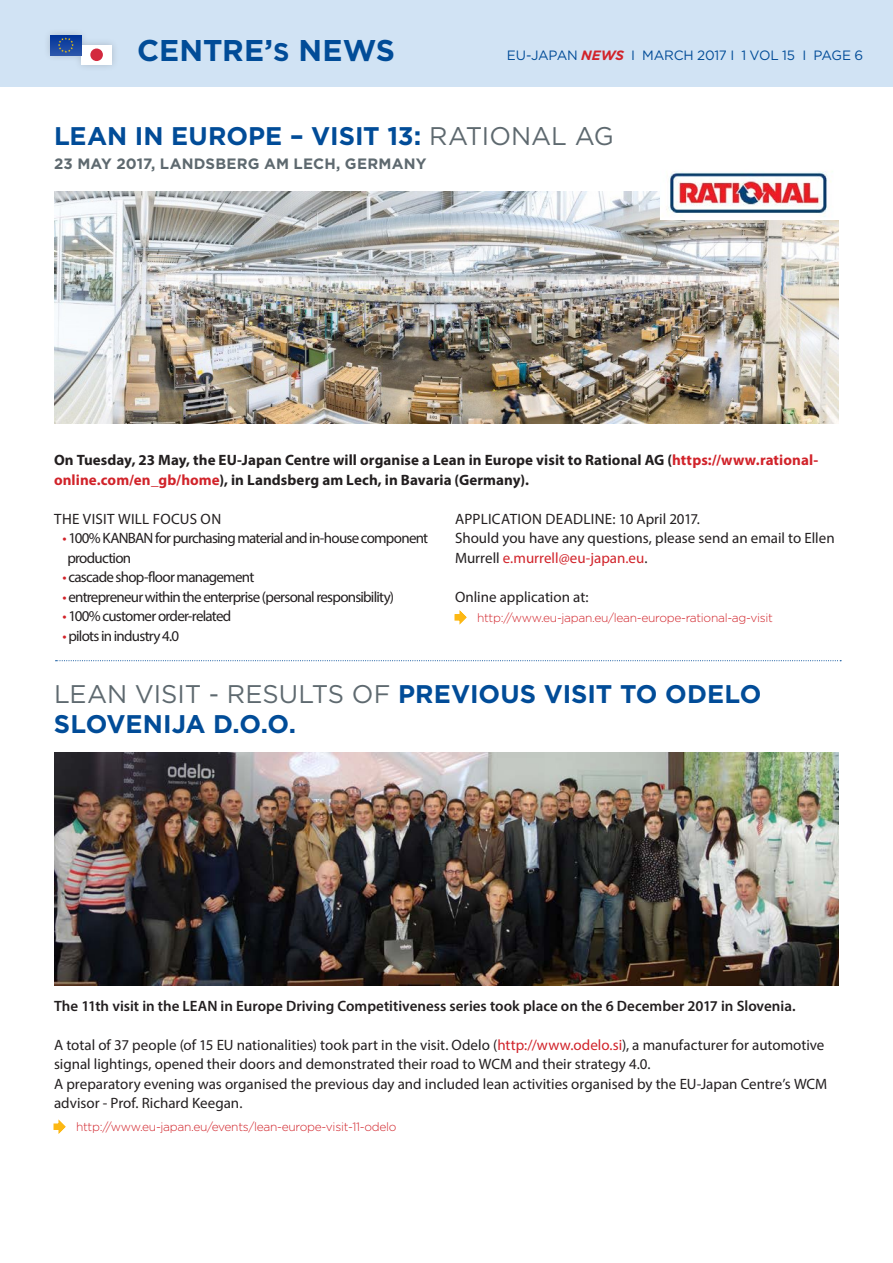
<style>
.page{position:relative;width:893px;height:1263px;background:#fff}
.page>*{position:absolute;margin:0;border:0;box-sizing:border-box;transform-origin:0 0}
.t1{font:700 30px "Gotham";color:#014c98}
.t2{font:700 25.5px/30px "Gotham";color:#014c98}
.t3{font:15px/19.5px "Myriad Pro";letter-spacing:-.005em;color:#231f20}
.t4{font:15px/19.5px "Myriad Pro";letter-spacing:-.05em;color:#231f20}
.t5{font:700 15px/19.5px "Myriad Pro";letter-spacing:.005em;color:#231f20}
.t6{font:600 15px "Myriad Pro";color:#231f20}
.t7{font:700 15px "Gotham";letter-spacing:.01em;color:#5e696f}
.t8{font:15px "Myriad Pro";letter-spacing:.02em;color:#231f20}
.t9{font:13.5px "Gotham";letter-spacing:-.015em;color:#014c98}
.t10{font:300 12px "Gotham";letter-spacing:-.025em;color:#d1232a}
.s1{font-size:25.5px}
.s2{font-weight:700;font-style:italic;color:#d1232a}
.s3{font-weight:400;color:#5e696f}
.s4{color:#d1232a}
</style>
<div class="page">
<div style="left:0;top:0;width:893px;height:86px;background:#d1e3f4"></div>
<div style="left:43px;top:27px;width:77px;height:45px;background:#231f20;opacity:.21"></div>
<div style="left:81px;top:45px;width:31px;height:20px;background:#fff"></div>
<div style="left:90px;top:49px;width:13px;height:12px;background:#d3293e;border-radius:50%"></div>
<div style="left:51px;top:35px;width:30px;height:20px;background:linear-gradient(to bottom,#039,#2954a9)"></div>
<svg style="left:58px;top:37px;width:16px;height:16px"></svg>
<img style="left:54px;top:191px;width:785px;height:233px">
<img style="left:661px;top:171px;width:178px;height:48px">
<img style="left:54px;top:753px;width:785px;height:232px">
<svg style="left:56px;top:660px;width:785px;height:1px"></svg>
<svg style="left:454px;top:610px;width:13px;height:15px"></svg>
<svg style="left:53px;top:1119px;width:13px;height:15px"></svg>
<h1 class="t1" style="left:137px;top:30px;width:259px">CENTRE’<span class="s1">S</span> NEWS</h1>
<p class="t9" style="left:507px;top:46px;width:358px">EU-JAPAN <span class="s2">NEWS</span> I MARCH 2017 I 1 VOL 15 I PAGE 6</p>
<p class="t2" style="left:54px;top:121px;width:561px">LEAN IN EUROPE – VISIT 13: <span class="s3">RATIONAL AG</span></p>
<p class="t7" style="left:54px;top:153px;width:374px">23 MAY 2017, LANDSBERG AM LECH, GERMANY</p>
<p class="t5" style="left:54px;top:450px;width:766px">On Tuesday, 23 May, the EU-Japan Centre will organise a Lean in Europe visit to Rational AG (<span class="s4">https://www.rational&shy;online.com/en_gb/home</span>), in Landsberg am Lech, in Bavaria (Germany).</p>
<p class="t8" style="left:54px;top:509px;width:169px">THE VISIT WILL FOCUS ON</p>
<p class="t4" style="left:67px;top:528px;width:362px;text-indent:-5px"><span class="s4">•</span> 100% KANBAN for purchasing material and in-house component production</p>
<p class="t4" style="left:63px;top:567px;width:193px"><span class="s4">•</span> cascade shop-floor management</p>
<p class="t4" style="left:63px;top:587px;width:333px"><span class="s4">•</span> entrepreneur within the enterprise (personal responsibility)</p>
<p class="t4" style="left:63px;top:606px;width:170px"><span class="s4">•</span> 100% customer order-related</p>
<p class="t4" style="left:63px;top:626px;width:118px"><span class="s4">•</span> pilots in industry 4.0</p>
<p class="t3" style="left:455px;top:509px;width:381px">APPLICATION DEADLINE: 10 April 2017.<br>Should you have any questions, please send an email to Ellen<br>Murrell <span class="s4">e.murrell@eu-japan.eu</span>.</p>
<p class="t3" style="left:455px;top:587px;width:135px">Online application at:</p>
<p class="t10" style="left:477px;top:610px;width:297px">http://www.eu-japan.eu/lean-europe-rational-ag-visit</p>
<p class="t2" style="left:54px;top:679px;width:709px"><span class="s3">LEAN VISIT - RESULTS OF</span> PREVIOUS VISIT TO ODELO<br>SLOVENIJA D.O.O.</p>
<p class="t6" style="left:54px;top:996px;width:743px">The 11th visit in the LEAN in Europe Driving Competitiveness series took place on the 6 December 2017 in Slovenia.</p>
<p class="t3" style="left:54px;top:1035px;width:775px">A total of 37 people (of 15 EU nationalities) took part in the visit. Odelo (<span class="s4">http://www.odelo.si</span>), a manufacturer for automotive signal lightings, opened their doors and demonstrated their road to WCM and their strategy 4.0.<br>A preparatory evening was organised the previous day and included lean activities organised by the EU-Japan Centre’s WCM advisor - Prof. Richard Keegan.</p>
<p class="t10" style="left:76px;top:1119px;width:322px">http://www.eu-japan.eu/events/lean-europe-visit-11-odelo</p>
</div>
